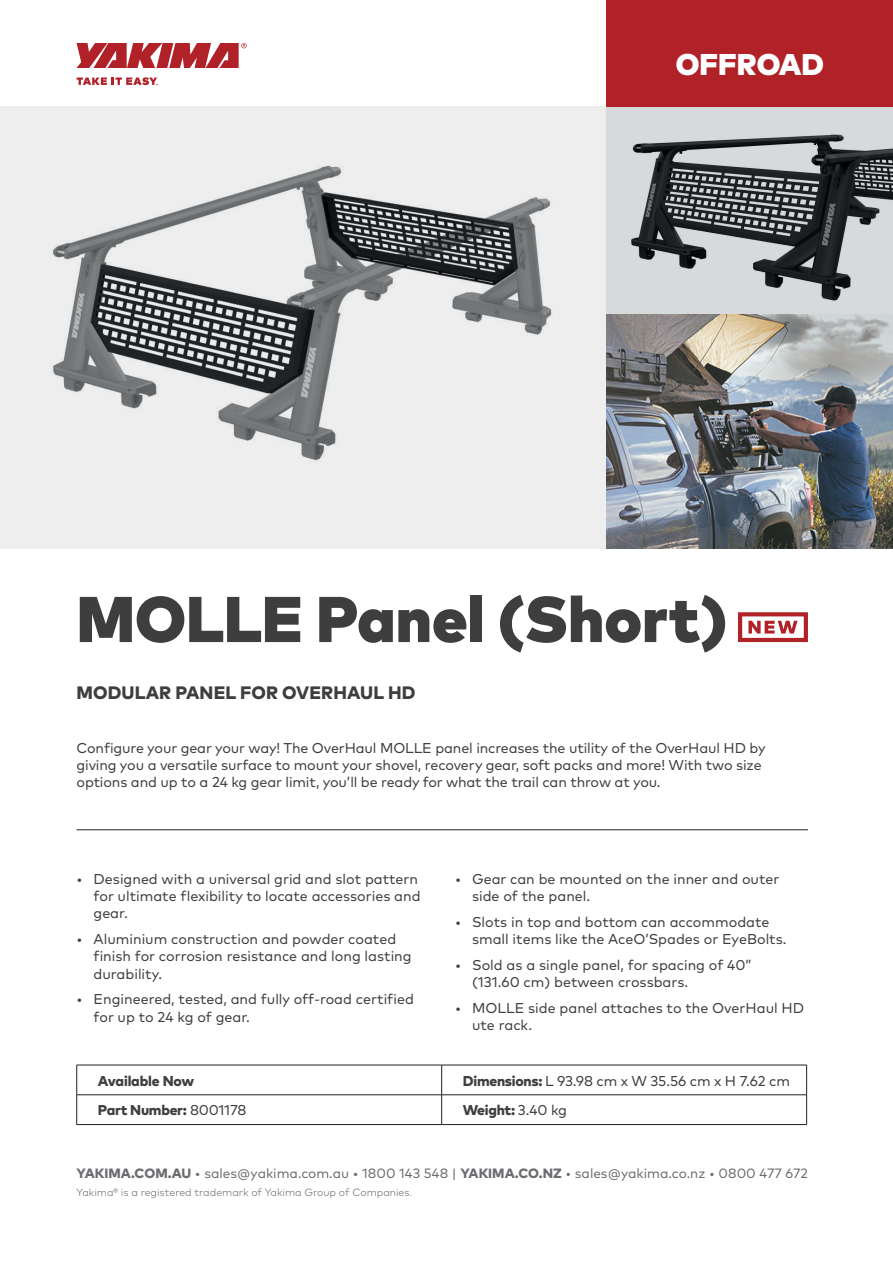
<style>
.page{position:relative;width:893px;height:1263px;background:#fff}
.page>*{position:absolute;margin:0;border:0;box-sizing:border-box;transform-origin:0 0}
.t1{font:900 64.5px "Mark OT";color:#3e3e3f}
.t2{font:900 30px "Mark OT";color:#fff}
.t3{font:800 18px "Mark OT";letter-spacing:.005em;color:#3e3e3f}
.t4{font:14.25px/17.2px "Mark OT";color:#3e3e3f}
.t5{font:800 14.25px "Mark OT";letter-spacing:-.02em;color:#3e3e3f}
.t6{font:13.5px "Mark OT";color:#6c6d70}
.t7{font:300 10.5px "Mark OT";color:#6c6d70}
.s1{font-weight:800}
.s2{font-weight:400}
</style>
<div class="page">
<svg style="left:77px;top:43px;width:170px;height:25px"></svg>
<svg style="left:77px;top:77px;width:81px;height:8px"></svg>
<hr style="left:77px;top:829px;width:731px;height:1px;background:#231f20">
<hr style="left:77px;top:1065px;width:365px;height:1px;background:#231f20">
<hr style="left:442px;top:1065px;width:365px;height:1px;background:#231f20">
<hr style="left:77px;top:1094px;width:365px;height:1px;background:#231f20">
<svg style="left:76px;top:1065px;width:1px;height:59px"></svg>
<hr style="left:442px;top:1094px;width:365px;height:1px;background:#231f20">
<svg style="left:441px;top:1065px;width:1px;height:59px"></svg>
<svg style="left:806px;top:1065px;width:1px;height:59px"></svg>
<hr style="left:77px;top:1124px;width:365px;height:1px;background:#231f20">
<hr style="left:442px;top:1124px;width:365px;height:1px;background:#231f20">
<div style="left:738px;top:612px;width:70px;height:30px;border:4px solid #b02128"></div>
<svg style="left:748px;top:621px;width:49px;height:12px"></svg>
<img style="left:0;top:107px;width:893px;height:441px">
<div style="left:607px;top:0;width:286px;height:107px;background:#b02128"></div>
<h2 class="t2" style="left:676px;top:44px;width:150px">OFFROAD</h2>
<h1 class="t1" style="left:77px;top:577px;width:652px">MOLLE Panel (Short)</h1>
<p class="t3" style="left:77px;top:681px;width:340px">MODULAR PANEL FOR OVERHAUL HD</p>
<p class="t4" style="left:77px;top:739px;width:691px">Configure your gear your way! The OverHaul MOLLE panel increases the utility of the OverHaul HD by giving you a versatile surface to mount your shovel, recovery gear, soft packs and more! With two size options and up to a 24 kg gear limit, you’ll be ready for what the trail can throw at you.</p>
<p class="t4" style="left:94px;top:870px;width:329px;text-indent:-17px">• Designed with a universal grid and slot pattern for ultimate flexibility to locate accessories and gear.</p>
<p class="t4" style="left:94px;top:930px;width:320px;text-indent:-17px">• Aluminium construction and powder coated finish for corrosion resistance and long lasting durability.</p>
<p class="t4" style="left:94px;top:990px;width:322px;text-indent:-17px">• Engineered, tested, and fully off-road certified for up to 24 kg of gear.</p>
<p class="t4" style="left:472px;top:870px;width:309px;text-indent:-17px">• Gear can be mounted on the inner and outer side of the panel.</p>
<p class="t4" style="left:472px;top:913px;width:316px;text-indent:-17px">• Slots in top and bottom can accommodate small items like the AceO’Spades or EyeBolts.</p>
<p class="t4" style="left:472px;top:956px;width:281px;text-indent:-17px">• Sold as a single panel, for spacing of 40” (131.60 cm) between crossbars.</p>
<p class="t4" style="left:472px;top:999px;width:334px;text-indent:-17px">• MOLLE side panel attaches to the OverHaul HD ute rack.</p>
<p class="t5" style="left:98px;top:1071px;width:98px">Available Now</p>
<p class="t4" style="left:463px;top:1072px;width:329px"><span class="s1">Dimensions:</span> L 93.98 cm x W 35.56 cm x H 7.62 cm</p>
<p class="t5" style="left:98px;top:1101px;width:150px">Part Number: <span class="s2">8001178</span></p>
<p class="t5" style="left:463px;top:1101px;width:106px">Weight: <span class="s2">3.40 kg</span></p>
<p class="t6" style="left:77px;top:1165px;width:733px"><span class="s1">YAKIMA.COM.AU</span> • sales@yakima.com.au • 1800 143 548 | <span class="s1">YAKIMA.CO.NZ</span> • sales@yakima.co.nz • 0800 477 672</p>
<p class="t7" style="left:77px;top:1185px;width:337px">Yakima® is a registered trademark of Yakima Group of Companies.</p>
</div>
